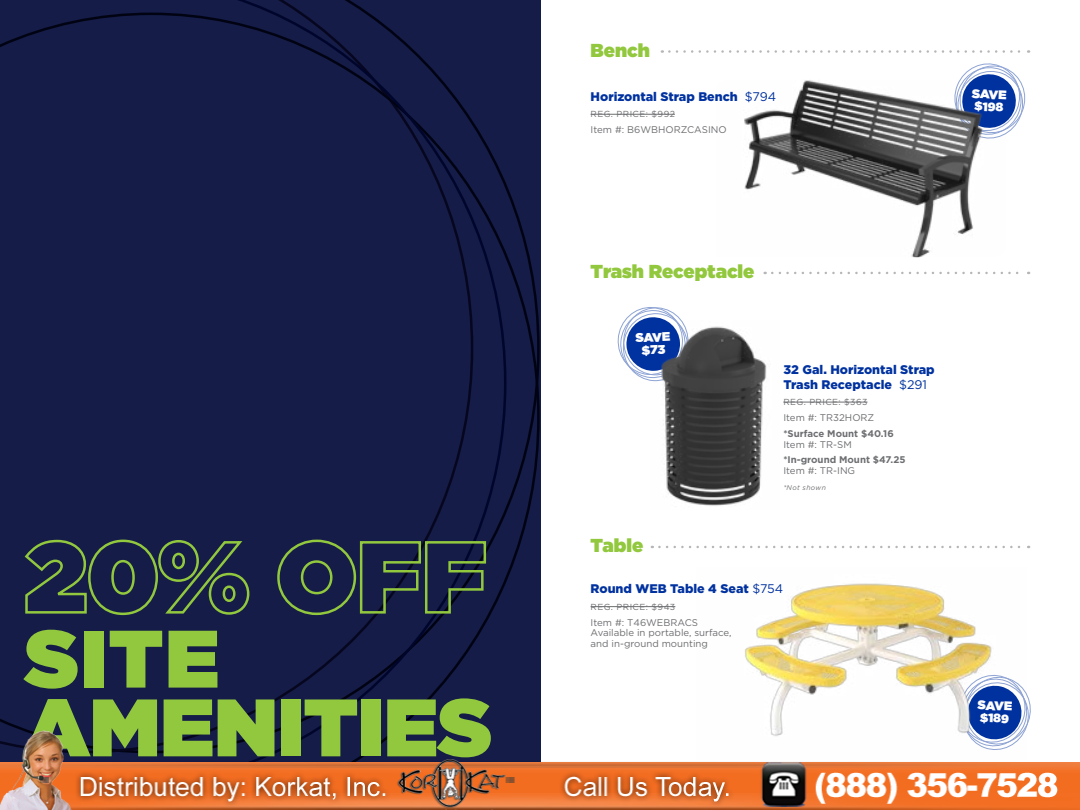
<style>
.page{position:relative;width:1080px;height:810px;background:#fff}
.page>*{position:absolute;margin:0;border:0;box-sizing:border-box;transform-origin:0 0}
.t1{font:900 81.25px/68.8px "Gotham";color:#92c83e}
.t2{font:900 18.75px "Gotham";color:#92c83e}
.t3{font:900 12.5px/15px "Gotham";color:#0032a0}
.t4{font:900 12.5px/12.5px "Gotham";color:#fff;text-align:center}
.t5{font:900 12.12px "Gotham";color:#fff}
.t6{font:9.75px/10.6px "Gotham";color:#6d6e71}
.t7{font:700 9.75px "Gotham";color:#6d6e71}
.t8{font:8.75px "Gotham";letter-spacing:.05em;color:#6d6e71}
.t9{font:italic 6.88px "Gotham";letter-spacing:.05em;color:#6d6e71}
.s1{font-weight:400}
</style>
<div class="page">
<svg style="left:1027px;top:694px;width:4px;height:27px"></svg>
<hr style="left:591px;top:114px;width:84px;height:1px;background:#6d6e71">
<hr style="left:783px;top:402px;width:84px;height:1px;background:#6d6e71">
<hr style="left:591px;top:606px;width:84px;height:1px;background:#6d6e71">
<svg style="left:669px;top:50px;width:361px;height:83px"></svg>
<svg style="left:659px;top:546px;width:370px;height:2px"></svg>
<svg style="left:772px;top:272px;width:257px;height:2px"></svg>
<svg style="left:506px;top:13px;width:34px;height:708px;background:#121a43"></svg>
<div style="left:0;top:0;width:506px;height:721px;background:#141c47"></div>
<img style="left:715px;top:79px;width:292px;height:178px">
<img style="left:745px;top:583px;width:282px;height:138px">
<svg style="left:617px;top:307px;width:64px;height:74px"></svg>
<svg style="left:23px;top:538px;width:228px;height:78px;background:#283745"></svg>
<svg style="left:276px;top:538px;width:211px;height:78px;background:#263444"></svg>
<img style="left:651px;top:320px;width:116px;height:186px">
<img style="left:0;top:721px;width:1080px;height:89px">
<h1 class="t1" style="left:25px;top:623px;width:469px">SITE<br>AMENITIES</h1>
<h2 class="t2" style="left:591px;top:37px;width:61px">Bench</h2>
<p class="t3" style="left:591px;top:89px;width:187px">Horizontal Strap Bench <span class="s1">$794</span></p>
<p class="t8" style="left:591px;top:108px;width:86px">REG. PRICE: $992</p>
<p class="t6" style="left:591px;top:124px;width:138px">Item #: B6WBHORZCASINO</p>
<p class="t4" style="left:972px;top:87px;width:36px;rotate:3deg">SAVE</p>
<p class="t5" style="left:975px;top:97px;width:31px;rotate:3deg">$198</p>
<h2 class="t2" style="left:591px;top:258px;width:165px">Trash Receptacle</h2>
<p class="t4" style="left:635px;top:332px;width:36px;rotate:-3deg">SAVE $73</p>
<h2 class="t2" style="left:591px;top:532px;width:54px">Table</h2>
<p class="t3" style="left:783px;top:362px;width:153px">32 Gal. Horizontal Strap<br>Trash Receptacle <span class="s1">$291</span></p>
<p class="t8" style="left:783px;top:396px;width:86px">REG. PRICE: $363</p>
<p class="t6" style="left:783px;top:412px;width:92px">Item #: TR32HORZ</p>
<p class="t7" style="left:783px;top:428px;width:112px">*Surface Mount $40.16</p>
<p class="t6" style="left:783px;top:439px;width:70px">Item #: TR-SM</p>
<p class="t7" style="left:783px;top:453px;width:124px">*In-ground Mount $47.25</p>
<p class="t6" style="left:783px;top:465px;width:73px">Item #: TR-ING</p>
<p class="t9" style="left:783px;top:483px;width:44px">*Not shown</p>
<p class="t3" style="left:591px;top:581px;width:194px">Round WEB Table 4 Seat <span class="s1">$754</span></p>
<p class="t8" style="left:591px;top:601px;width:86px">REG. PRICE: $943</p>
<p class="t6" style="left:591px;top:617px;width:143px">Item #: T46WEBRACS<br>Available in portable, surface, and in-ground mounting</p>
<p class="t4" style="left:978px;top:698px;width:36px;rotate:3deg">SAVE</p>
<p class="t5" style="left:980px;top:709px;width:31px;rotate:3deg">$189</p>
</div>
